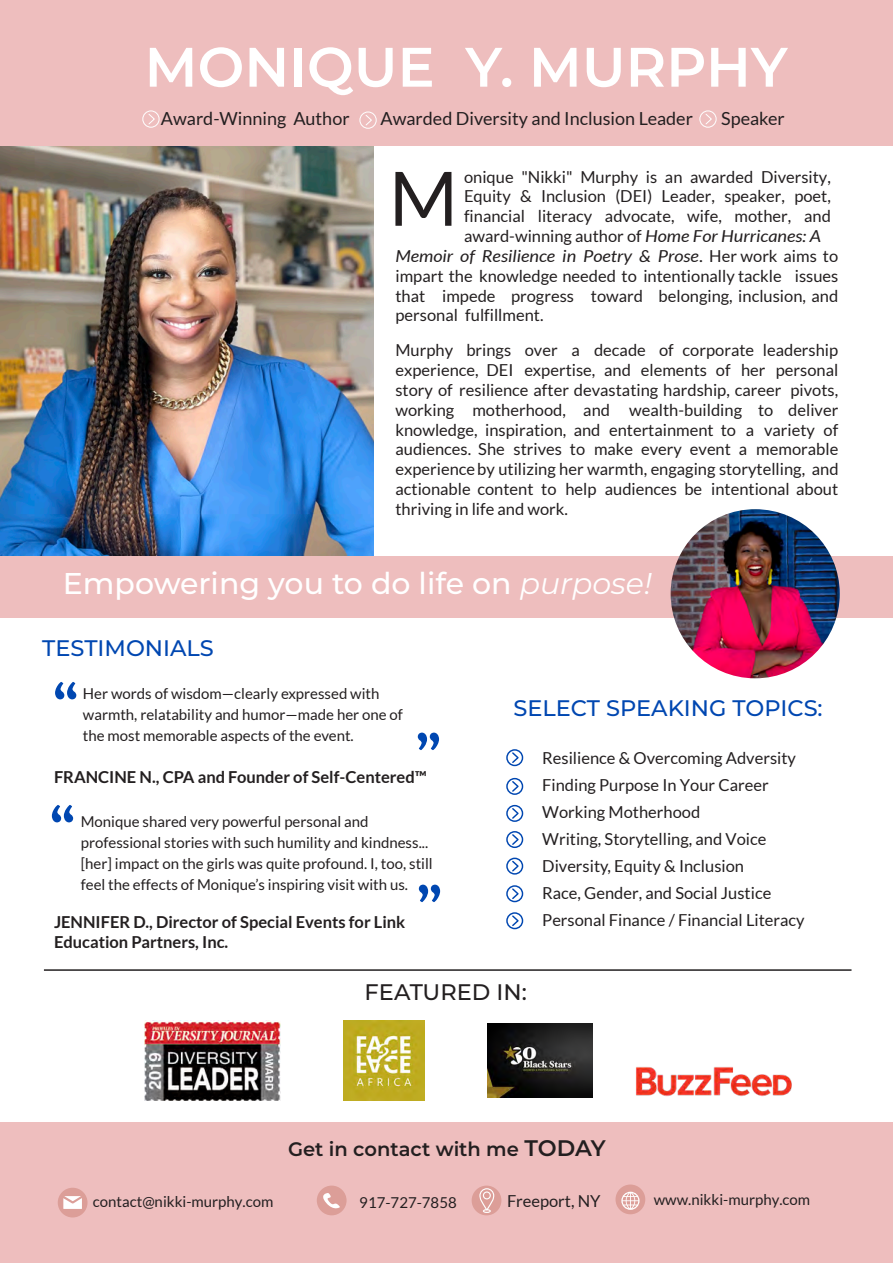
<style>
.page{position:relative;width:893px;height:1263px;background:#fff}
.page>*{position:absolute;margin:0;border:0;box-sizing:border-box;transform-origin:0 0}
.t1{font:75.15px "Lato";color:#231f20}
.t2{font:600 55.5px "Montserrat";color:#fff}
.t3{font:500 30px "Montserrat";color:#fff}
.t4{font:500 22.5px "Montserrat";color:#0047b1}
.t5{font:500 22.5px "Montserrat";color:#231f20}
.t6{font:600 19.5px "Montserrat";color:#231f20}
.t7{font:18px "Lato";color:#231f20}
.t8{font:16.5px/19.8px "Lato";color:#231f20;text-align:justify}
.t9{font:16.5px/27px "Lato";color:#231f20}
.t10{font:700 16.5px/19.8px "Lato";color:#231f20}
.t11{font:italic 16.5px "Lato";color:#231f20;scale:1.1 1}
.t12{font:15px/21px "Lato";color:#231f20}
.s1{font-style:italic}
.s2{font-style:normal}
.s3{font-weight:400;font-style:italic}
.s4{font-style:inherit}
.s5{font-size:22.5px}
</style>
<div class="page">
<img style="left:0;top:146px;width:373px;height:409px">
<div style="left:506px;top:749px;width:17px;height:17px;border:1px solid #0047b1;border-radius:50%"></div>
<svg style="left:511px;top:751px;width:9px;height:13px"></svg>
<div style="left:506px;top:778px;width:17px;height:17px;border:1px solid #0047b1;border-radius:50%"></div>
<svg style="left:511px;top:780px;width:9px;height:13px"></svg>
<div style="left:506px;top:805px;width:17px;height:17px;border:1px solid #0047b1;border-radius:50%"></div>
<svg style="left:511px;top:807px;width:9px;height:13px"></svg>
<div style="left:506px;top:831px;width:17px;height:17px;border:1px solid #0047b1;border-radius:50%"></div>
<svg style="left:511px;top:833px;width:9px;height:13px"></svg>
<div style="left:506px;top:858px;width:17px;height:17px;border:1px solid #0047b1;border-radius:50%"></div>
<svg style="left:511px;top:859px;width:9px;height:14px"></svg>
<div style="left:506px;top:885px;width:17px;height:17px;border:1px solid #0047b1;border-radius:50%"></div>
<svg style="left:511px;top:887px;width:9px;height:13px"></svg>
<svg style="left:55px;top:682px;width:21px;height:17px"></svg>
<svg style="left:52px;top:805px;width:21px;height:17px"></svg>
<svg style="left:418px;top:733px;width:21px;height:17px"></svg>
<svg style="left:419px;top:885px;width:21px;height:17px"></svg>
<img style="left:145px;top:1021px;width:135px;height:79px">
<img style="left:344px;top:1021px;width:80px;height:79px">
<img style="left:488px;top:1024px;width:104px;height:74px">
<img style="left:636px;top:1067px;width:156px;height:29px">
<div style="left:0;top:0;width:893px;height:146px;background:#eebebe"></div>
<div style="left:360px;top:112px;width:17px;height:17px;border:1px solid #fff;border-radius:50%"></div>
<svg style="left:365px;top:114px;width:7px;height:12px"></svg>
<div style="left:699px;top:111px;width:17px;height:17px;border:1px solid #fff;border-radius:50%"></div>
<svg style="left:705px;top:113px;width:7px;height:12px"></svg>
<div style="left:142px;top:111px;width:17px;height:17px;border:1px solid #fff;border-radius:50%"></div>
<svg style="left:148px;top:113px;width:7px;height:11px"></svg>
<div style="left:0;top:556px;width:893px;height:61px;background:#eebebe"></div>
<img style="left:671px;top:509px;width:169px;height:169px;border-radius:84px">
<hr style="left:44px;top:969px;width:807px;height:2px;background:#231f20">
<div style="left:0;top:1123px;width:893px;height:140px;background:#eebebe"></div>
<div style="left:58px;top:1188px;width:30px;height:29px;background:#dc9e98;border-radius:50%"></div>
<div style="left:317px;top:1185px;width:30px;height:30px;background:#dc9e98;border-radius:50%"></div>
<div style="left:472px;top:1185px;width:29px;height:30px;background:#dc9e98;border-radius:50%"></div>
<svg style="left:63px;top:1196px;width:19px;height:13px"></svg>
<svg style="left:323px;top:1193px;width:17px;height:15px"></svg>
<svg style="left:479px;top:1188px;width:15px;height:25px"></svg>
<div style="left:615px;top:1184px;width:30px;height:30px;background:#dc9e98;border-radius:50%"></div>
<svg style="left:621px;top:1192px;width:18px;height:18px"></svg>
<div style="left:506px;top:912px;width:17px;height:17px;border:1px solid #0047b1;border-radius:50%"></div>
<svg style="left:511px;top:914px;width:9px;height:13px"></svg>
<p class="t2" style="left:145px;top:28px;width:644px">MONIQUE Y. MURPHY</p>
<p class="t7" style="left:161px;top:108px;width:190px">Award-Winning Author</p>
<p class="t7" style="left:380px;top:108px;width:314px">Awarded Diversity and Inclusion Leader</p>
<p class="t7" style="left:721px;top:108px;width:65px">Speaker</p>
<p class="t1" style="left:389px;top:157px;width:71px">M</p>
<p class="t9" style="left:464px;top:163px;width:368px">onique "Nikki" Murphy is an awarded Diversity,</p>
<p class="t9" style="left:464px;top:183px;width:368px">Equity &amp; Inclusion (DEI) Leader, speaker, poet,</p>
<p class="t9" style="left:464px;top:203px;width:368px">financial literacy advocate, wife, mother, and</p>
<p class="t9" style="left:464px;top:222px;width:359px">award-winning author of <span class="s1">Home For Hurricanes: A</span></p>
<p class="t11" style="left:395px;top:247px;width:404px">Memoir of Resilience in Poetry &amp; Prose<span class="s2">. Her work aims to</span></p>
<p class="t8" style="left:395px;top:266px;width:444px">impart the knowledge needed to intentionally tackle issues</p>
<p class="t8" style="left:395px;top:286px;width:444px">that impede progress toward belonging, inclusion, and</p>
<p class="t8" style="left:395px;top:305px;width:150px">personal fulfillment.</p>
<p class="t8" style="left:395px;top:340px;width:445px">Murphy brings over a decade of corporate leadership experience, DEI expertise, and elements of her personal story of resilience after devastating hardship, career pivots, working motherhood, and wealth-building to deliver knowledge, inspiration, and entertainment to a variety of audiences. She strives to make every event a memorable experience by utilizing her warmth, engaging storytelling, and actionable content to help audiences be intentional about thriving in life and work.</p>
<p class="t3" style="left:63px;top:562px;width:590px">Empowering you to do life on <span class="s3">purpose!</span></p>
<p class="t4" style="left:42px;top:632px;width:173px">TESTIMONIALS</p>
<p class="t12" style="left:83px;top:683px;width:322px">Her words of wisdom—clearly expressed with warmth, relatability and humor—made her one of the most memorable aspects of the event.</p>
<p class="t10" style="left:54px;top:767px;width:374px">FRANCINE N., CPA and Founder of Self-Centered™</p>
<p class="t12" style="left:81px;top:810px;width:354px">Monique shared very powerful personal and professional stories with such humility and kindness... [her] impact on the girls was quite profound. I, too, still feel the effects of Monique’s inspiring visit with us.</p>
<p class="t10" style="left:54px;top:912px;width:353px">JENNIFER D., Director of Special Events for Link<br>Education Partners, Inc.</p>
<p class="t4" style="left:513px;top:692px;width:311px">SELECT SPEAKING TOPICS:</p>
<p class="t9" style="left:542px;top:745px;width:264px">Resilience &amp; Overcoming Adversity<br>Finding Purpose In Your Career<br>Working Motherhood<br>Writing<span class="s4">, Storytelling, and Voice<br></span>Diversity, Equity &amp; Inclusion<br>Race, Gender, and Social Justice<br>Personal Finance / Financial Literacy</p>
<p class="t5" style="left:365px;top:977px;width:164px">FEATURED IN:</p>
<p class="t6" style="left:288px;top:1135px;width:319px">Get in contact with me <span class="s5">TODAY</span></p>
<p class="t12" style="left:93px;top:1191px;width:182px">contact@nikki-murphy.com</p>
<p class="t12" style="left:359px;top:1192px;width:99px">917-727-7858</p>
<p class="t9" style="left:507px;top:1187px;width:95px">Freeport, NY</p>
<p class="t12" style="left:654px;top:1189px;width:158px">www.nikki-murphy.com</p>
</div>
